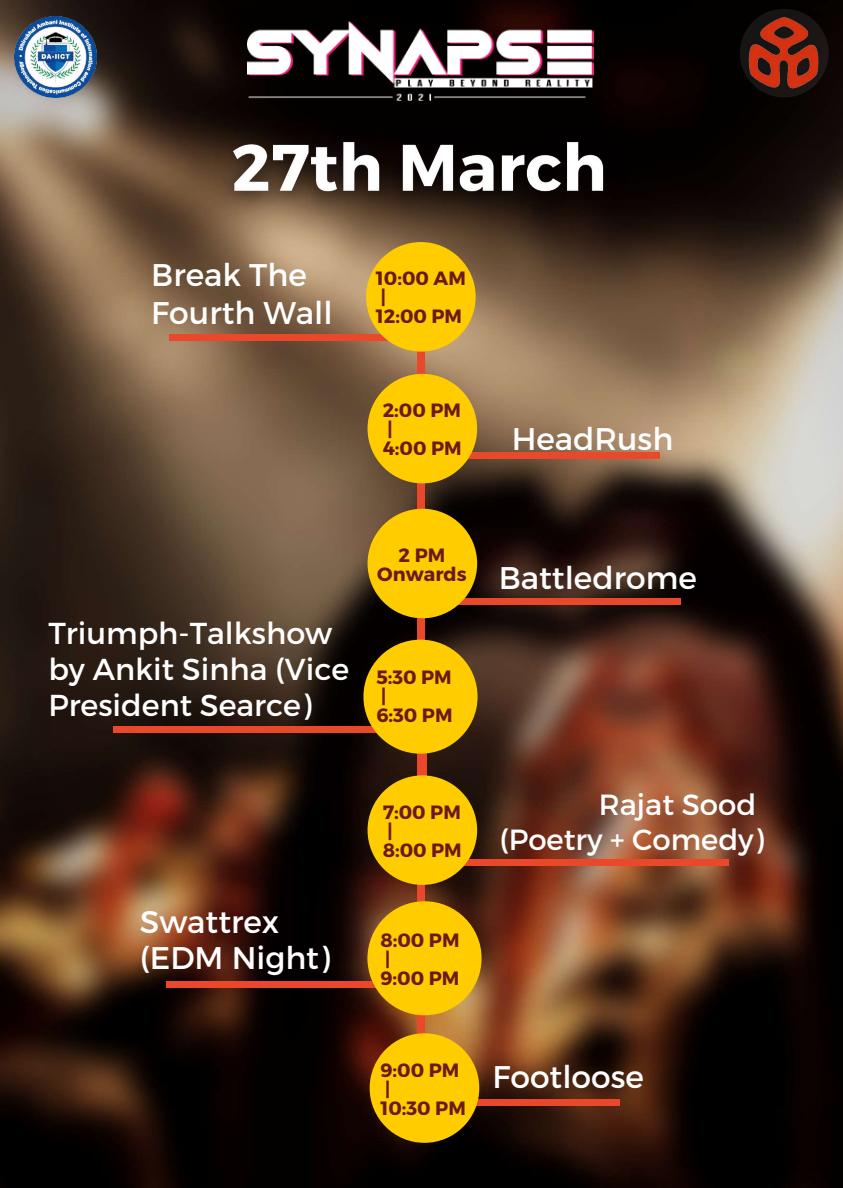
<style>
.page{position:relative;width:843px;height:1188px;background:#fff}
.page>*{position:absolute;margin:0;border:0;box-sizing:border-box;transform-origin:0 0}
.t1{font:31.3px/37.5px "Montserrat";color:#fff}
.t2{font:30.2px/36.2px "Montserrat";color:#fff}
.t3{font:29.2px/34.8px "Montserrat";color:#fff;text-align:right}
.t4{font:700 19.2px/19px "Montserrat";color:#6c191c}
</style>
<div class="page">
<img style="left:0;top:0;width:842px;height:1188px">
<div style="left:417px;top:306px;width:8px;height:735px;background:#e9482b"></div>
<div style="left:169px;top:334px;width:253px;height:7px;background:#e9482b"></div>
<div style="left:366px;top:242px;width:109px;height:110px;background:#fc0;border-radius:50%"></div>
<div style="left:419px;top:739px;width:7px;height:82px;background:#e9482b"></div>
<img style="left:248px;top:21px;width:345px;height:79px">
<img style="left:15px;top:16px;width:81px;height:82px">
<svg style="left:739px;top:9px;width:89px;height:89px;background:#0c0807"></svg>
<img style="left:742px;top:16px;width:82px;height:75px">
<img style="left:204px;top:100px;width:430px;height:134px">
<div style="left:442px;top:452px;width:217px;height:7px;background:#e9482b"></div>
<div style="left:367px;top:374px;width:110px;height:109px;background:#fc0;border-radius:50%"></div>
<div style="left:113px;top:726px;width:303px;height:7px;background:#e9482b"></div>
<div style="left:363px;top:640px;width:114px;height:114px;background:#fc0;border-radius:50%"></div>
<div style="left:442px;top:859px;width:286px;height:7px;background:#e9482b"></div>
<div style="left:367px;top:775px;width:110px;height:110px;background:#fc0;border-radius:50%"></div>
<div style="left:422px;top:598px;width:258px;height:7px;background:#e9482b"></div>
<div style="left:456px;top:1099px;width:164px;height:7px;background:#e9482b"></div>
<div style="left:369px;top:1033px;width:110px;height:110px;background:#fc0;border-radius:50%"></div>
<div style="left:166px;top:981px;width:254px;height:7px;background:#e9482b"></div>
<div style="left:367px;top:901px;width:114px;height:114px;background:#fc0;border-radius:50%"></div>
<div style="left:367px;top:509px;width:110px;height:109px;background:#fc0;border-radius:50%"></div>
<h1 class="t1" style="left:151px;top:255px;width:183px">Break The<br>Fourth Wall</h1>
<p class="t4" style="left:376px;top:268px;width:91px">10:00 AM |<br>12:00 PM</p>
<p class="t4" style="left:382px;top:400px;width:80px">2:00 PM |<br>4:00 PM</p>
<h1 class="t1" style="left:511px;top:418px;width:163px">HeadRush</h1>
<h2 class="t2" style="left:48px;top:614px;width:302px">Triumph-Talkshow by Ankit Sinha (Vice<br>President Searce)</h2>
<p class="t4" style="left:377px;top:544px;width:91px;text-align:center">2 PM<br>Onwards</p>
<p class="t4" style="left:376px;top:667px;width:78px">5:30 PM |<br>6:30 PM</p>
<h1 class="t1" style="left:140px;top:901px;width:191px;line-height:36.9px">Swattrex (EDM Night)</h1>
<p class="t4" style="left:382px;top:801px;width:81px">7:00 PM |<br>8:00 PM</p>
<p class="t4" style="left:380px;top:930px;width:81px">8:00 PM |<br>9:00 PM</p>
<h1 class="t1" style="left:498px;top:558px;width:199px">Battledrome</h1>
<h3 class="t3" style="left:499px;top:785px;width:266px">Rajat Sood (Poetry + Comedy)</h3>
<p class="t4" style="left:380px;top:1059px;width:87px">9:00 PM |<br>10:30 PM</p>
<h1 class="t1" style="left:492px;top:1057px;width:153px">Footloose</h1>
</div>
